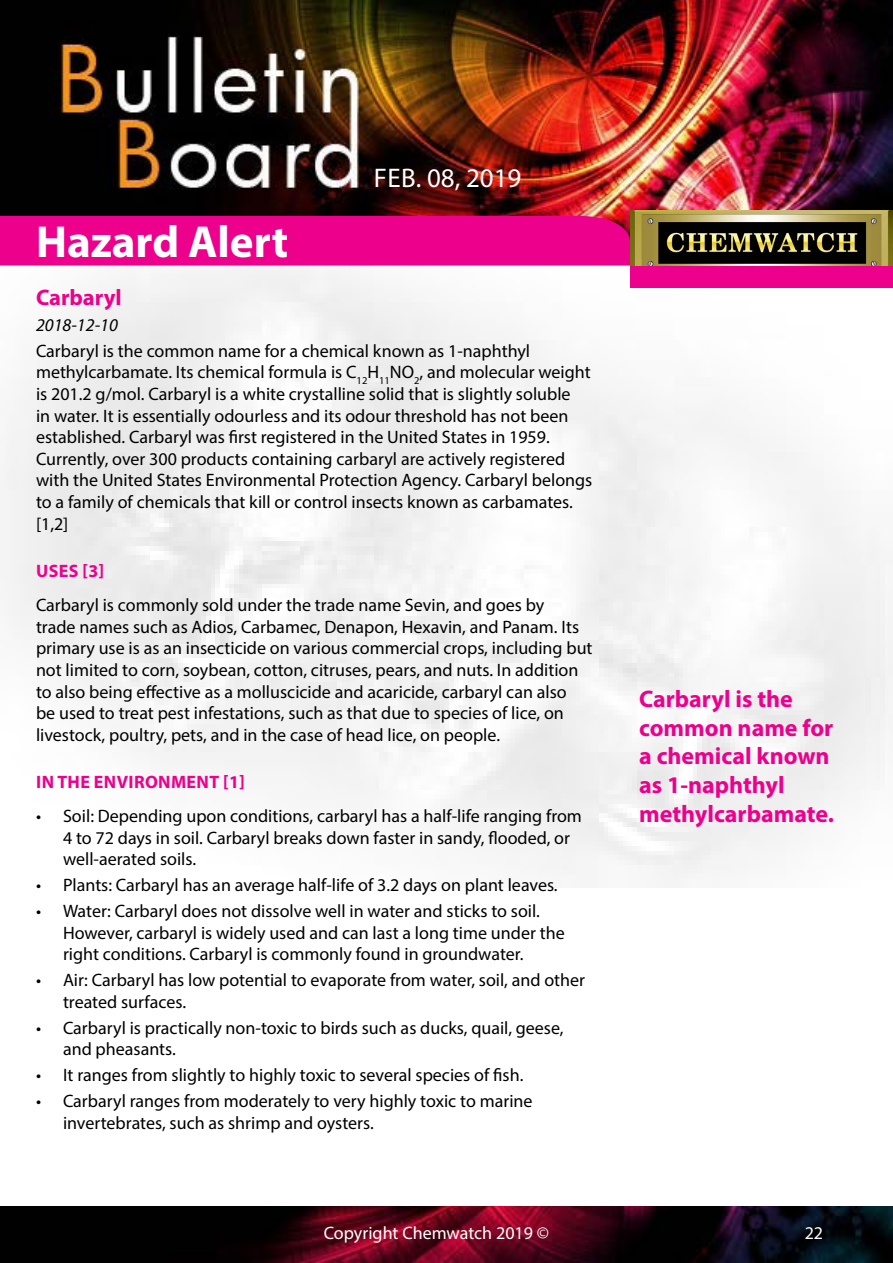
<style>
.page{position:relative;width:893px;height:1263px;background:#fff}
.page>*{position:absolute;margin:0;border:0;box-sizing:border-box;transform-origin:0 0}
.t1{font:700 45px "Myriad Pro";color:#fff}
.t2{font:27px "Myriad Pro";color:#fff}
.t3{font:700 24px/28.8px "Myriad Pro";color:#ec008c}
.t4{font:700 22.5px "Myriad Pro";color:#ec008c}
.t5{font:18px/21.6px "Myriad Pro";color:#000}
.t6{font:700 18px "Myriad Pro";letter-spacing:.02em;color:#ec008c}
.t7{font:18px "Myriad Pro";color:#fff}
.t8{font:italic 18px "Myriad Pro";color:#000}
</style>
<div class="page">
<img style="left:0;top:0;width:893px;height:887px">
<img style="left:892px;top:288px;width:1px;height:599px">
<div style="left:630px;top:265px;width:263px;height:23px;background:#ec008c"></div>
<img style="left:630px;top:210px;width:262px;height:56px">
<div style="left:0;top:216px;width:630px;height:50px;background:#ec008c"></div>
<img style="left:0;top:1206px;width:893px;height:57px">
<h1 class="t1" style="left:36px;top:213px;width:254px">Hazard Alert</h1>
<h2 class="t2" style="left:374px;top:161px;width:149px">Feb. 08, 2019</h2>
<p class="t4" style="left:36px;top:283px;width:87px">Carbaryl</p>
<p class="t8" style="left:36px;top:314px;width:83px">2018-12-10</p>
<p class="t5" style="left:36px;top:340px;width:558px">Carbaryl is the common name for a chemical known as 1-naphthyl methylcarbamate. Its chemical formula is C<sub>12</sub>H<sub>11</sub>NO<sub>2</sub>, and molecular weight is 201.2 g/mol. Carbaryl is a white crystalline solid that is slightly soluble<br>in water. It is essentially odourless and its odour threshold has not been established. Carbaryl was first registered in the United States in 1959.<br>Currently, over 300 products containing carbaryl are actively registered with the United States Environmental Protection Agency. Carbaryl belongs to a family of chemicals that kill or control insects known as carbamates. [1,2]</p>
<p class="t6" style="left:36px;top:559px;width:70px">USES [3]</p>
<p class="t5" style="left:36px;top:594px;width:558px">Carbaryl is commonly sold under the trade name Sevin, and goes by<br>trade names such as Adios, Carbamec, Denapon, Hexavin, and Panam. Its primary use is as an insecticide on various commercial crops, including but not limited to corn, soybean, cotton, citruses, pears, and nuts. In addition to also being effective as a molluscicide and acaricide, carbaryl can also<br>be used to treat pest infestations, such as that due to species of lice, on livestock, poultry, pets, and in the case of head lice, on people.</p>
<p class="t6" style="left:36px;top:770px;width:210px">IN THE ENVIRONMENT [1]</p>
<p class="t5" style="left:63px;top:805px;width:520px;text-indent:-27px">• Soil: Depending upon conditions, carbaryl has a half-life ranging from<br>4 to 72 days in soil. Carbaryl breaks down faster in sandy, flooded, or well-aerated soils.</p>
<p class="t5" style="left:36px;top:874px;width:523px">• Plants: Carbaryl has an average half-life of 3.2 days on plant leaves.</p>
<p class="t5" style="left:63px;top:900px;width:503px;text-indent:-27px">• Water: Carbaryl does not dissolve well in water and sticks to soil.<br>However, carbaryl is widely used and can last a long time under the right conditions. Carbaryl is commonly found in groundwater.</p>
<p class="t5" style="left:63px;top:969px;width:524px;text-indent:-27px">• Air: Carbaryl has low potential to evaporate from water, soil, and other treated surfaces.</p>
<p class="t5" style="left:63px;top:1016px;width:502px;text-indent:-27px">• Carbaryl is practically non-toxic to birds such as ducks, quail, geese, and pheasants.</p>
<p class="t5" style="left:36px;top:1064px;width:489px">• It ranges from slightly to highly toxic to several species of fish.</p>
<p class="t5" style="left:63px;top:1090px;width:471px;text-indent:-27px">• Carbaryl ranges from moderately to very highly toxic to marine invertebrates, such as shrimp and oysters.</p>
<h3 class="t3" style="left:639px;top:683px;width:196px">Carbaryl is the common name for a chemical known as 1-naphthyl methylcarbamate.</h3>
<p class="t7" style="left:324px;top:1222px;width:227px">Copyright Chemwatch 2019 ©</p>
<p class="t7" style="left:805px;top:1222px;width:20px">22</p>
</div>
